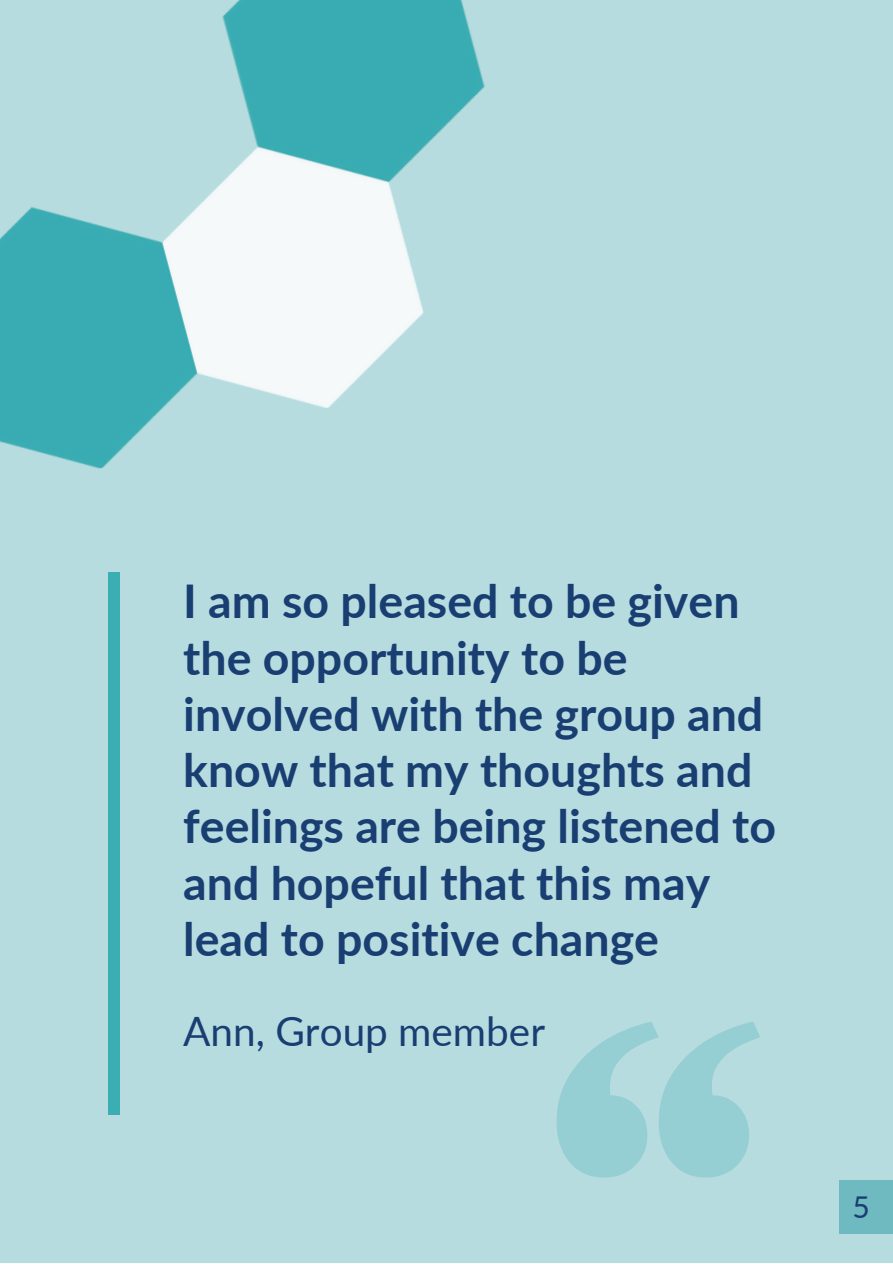
<style>
.page{position:relative;width:893px;height:1264px;background:#fff}
.page>*{position:absolute;margin:0;border:0;box-sizing:border-box;transform-origin:0 0}
.t1{font:449.55px "Hertical Sans";color:#2ea9b0}
.t2{font:700 46.5px/56.2px "Lato";color:#193e72}
.t3{font:40.5px "Lato";color:#193e72}
.t4{font:30px "Lato";color:#193e72}
</style>
<div class="page">
<div style="left:0;top:0;width:892px;height:1262px;background:#b7dcdf"></div>
<img style="left:0;top:0;width:485px;height:469px">
<div style="left:108px;top:572px;width:11px;height:542px;background:#3baeb4"></div>
<div style="left:839px;top:1180px;width:53px;height:53px;background:#6fbac0"></div>
<p class="t2" style="left:183px;top:572px;width:594px">I am so pleased to be given the opportunity to be involved with the group and know that my thoughts and feelings are being listened to and hopeful that this may lead to positive change</p>
<p class="t3" style="left:183px;top:1005px;width:363px">Ann, Group member</p>
<h1 class="t1" style="left:525px;top:876px;width:268px">"</h1>
<p class="t4" style="left:852px;top:1188px;width:19px">5</p>
</div>
